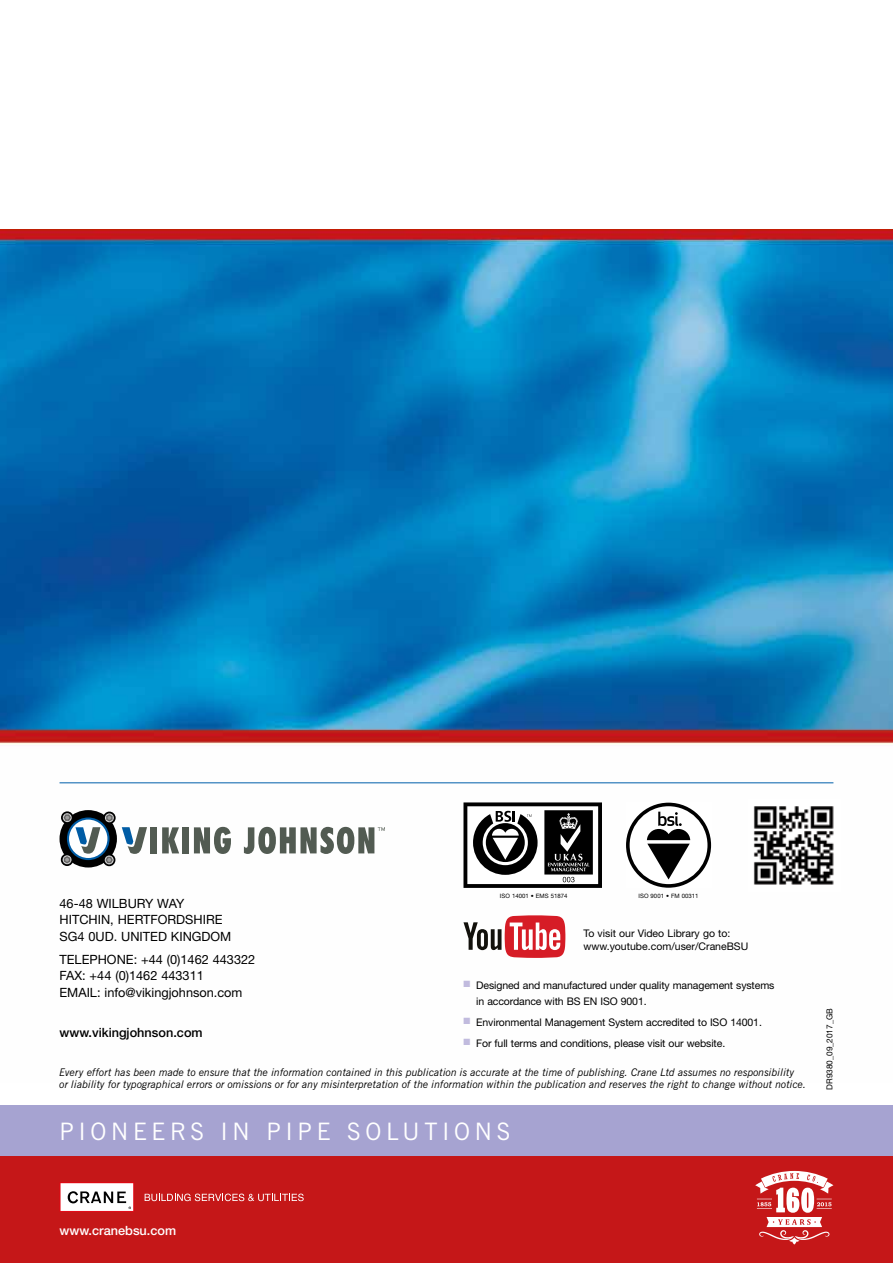
<style>
.page{position:relative;width:893px;height:1263px;background:#fff}
.page>*{position:absolute;margin:0;border:0;box-sizing:border-box;transform-origin:0 0}
.t1{font:24px "News Gothic BT";letter-spacing:.2em;color:#fff}
.t2{font:12.75px/16.5px "Helvetica Neue";color:#000}
.t3{font:500 12.75px "Helvetica Neue";color:#000}
.t4{font:500 12.75px "Helvetica Neue";color:#fff}
.t5{font:italic 10.5px/12px "News Gothic BT";color:#000}
.t6{font:10.5px/15.8px "Helvetica Neue";letter-spacing:-.01em;color:#000}
.t7{font:8.25px "Helvetica Neue";color:#000}
.t8{font:6px "Helvetica Neue";letter-spacing:.01em;color:#000}
.s1{color:#c1bbde}
</style>
<div class="page">
<img style="left:0;top:229px;width:893px;height:718px">
<div style="left:151px;top:827px;width:6px;height:26px;background:#525b52"></div>
<svg style="left:162px;top:827px;width:17px;height:26px"></svg>
<div style="left:182px;top:827px;width:7px;height:26px;background:#525b52"></div>
<svg style="left:194px;top:827px;width:37px;height:27px"></svg>
<svg style="left:122px;top:827px;width:25px;height:27px"></svg>
<div style="left:60px;top:810px;width:57px;height:57px;background:#000;border-radius:50%"></div>
<svg style="left:67px;top:817px;width:43px;height:43px"></svg>
<div style="left:69px;top:819px;width:38px;height:39px;background:#fff;border-radius:50%"></div>
<svg style="left:103px;top:854px;width:12px;height:12px"></svg>
<svg style="left:103px;top:811px;width:13px;height:13px"></svg>
<svg style="left:105px;top:813px;width:9px;height:9px"></svg>
<svg style="left:106px;top:814px;width:7px;height:7px"></svg>
<svg style="left:244px;top:827px;width:141px;height:27px"></svg>
<svg style="left:61px;top:853px;width:12px;height:13px"></svg>
<svg style="left:64px;top:827px;width:49px;height:36px"></svg>
<svg style="left:61px;top:811px;width:13px;height:13px"></svg>
<svg style="left:63px;top:813px;width:9px;height:9px"></svg>
<svg style="left:64px;top:814px;width:7px;height:7px"></svg>
<img style="left:748px;top:799px;width:92px;height:92px">
<hr style="left:60px;top:782px;width:773px;height:1px;background:#005faa">
<svg style="left:463px;top:915px;width:102px;height:43px"></svg>
<div style="left:626px;top:803px;width:85px;height:85px;background:#fff"></div>
<svg style="left:626px;top:803px;width:85px;height:85px"></svg>
<svg style="left:630px;top:806px;width:77px;height:78px"></svg>
<svg style="left:463px;top:802px;width:139px;height:86px"></svg>
<div style="left:0;top:1106px;width:893px;height:51px;background:#a6a3d1"></div>
<div style="left:0;top:1157px;width:893px;height:106px;background:#c51718"></div>
<svg style="left:60px;top:1182px;width:74px;height:30px;background:#dbc7c8"></svg>
<svg style="left:145px;top:1193px;width:159px;height:8px"></svg>
<svg style="left:755px;top:1171px;width:78px;height:73px"></svg>
<p class="t2" style="left:60px;top:895px;width:173px">46-48 WILBURY WAY<br>HITCHIN, HERTFORDSHIRE<br>SG4 0UD. UNITED KINGDOM</p>
<p class="t2" style="left:60px;top:951px;width:197px">TELEPHONE: +44 (0)1462 443322<br>FAX: +44 (0)1462 443311<br>EMAIL: info@vikingjohnson.com</p>
<p class="t3" style="left:60px;top:1025px;width:145px">www.vikingjohnson.com</p>
<p class="t8" style="left:500px;top:892px;width:69px">ISO 14001 • EMS 51874</p>
<p class="t8" style="left:638px;top:892px;width:62px">ISO 9001 • FM 00311</p>
<p class="t6" style="left:583px;top:926px;width:166px;line-height:13.5px">To visit our Video Library go to: www.youtube.com/user/CraneBSU</p>
<p class="t6" style="left:476px;top:977px;width:300px;text-indent:-13px"><span class="s1">■</span> Designed and manufactured under quality management systems in accordance with BS EN ISO 9001.</p>
<p class="t6" style="left:463px;top:1014px;width:300px"><span class="s1">■</span> Environmental Management System accredited to ISO 14001.</p>
<p class="t6" style="left:463px;top:1035px;width:263px"><span class="s1">■</span> For full terms and conditions, please visit our website.</p>
<p class="t5" style="left:60px;top:1066px;width:748px">Every effort has been made to ensure that the information contained in this publication is accurate at the time of publishing. Crane Ltd assumes no responsibility<br>or liability for typographical errors or omissions or for any misinterpretation of the information within the publication and reserves the right to change without notice.</p>
<h1 class="t1" style="left:60px;top:1117px;width:452px">PIONEERS IN PIPE SOLUTIONS</h1>
<p class="t7" style="left:825px;top:1090px;width:83px;rotate:-90deg">DR9380_09_2017_GB</p>
<p class="t4" style="left:60px;top:1222px;width:118px">www.cranebsu.com</p>
</div>
